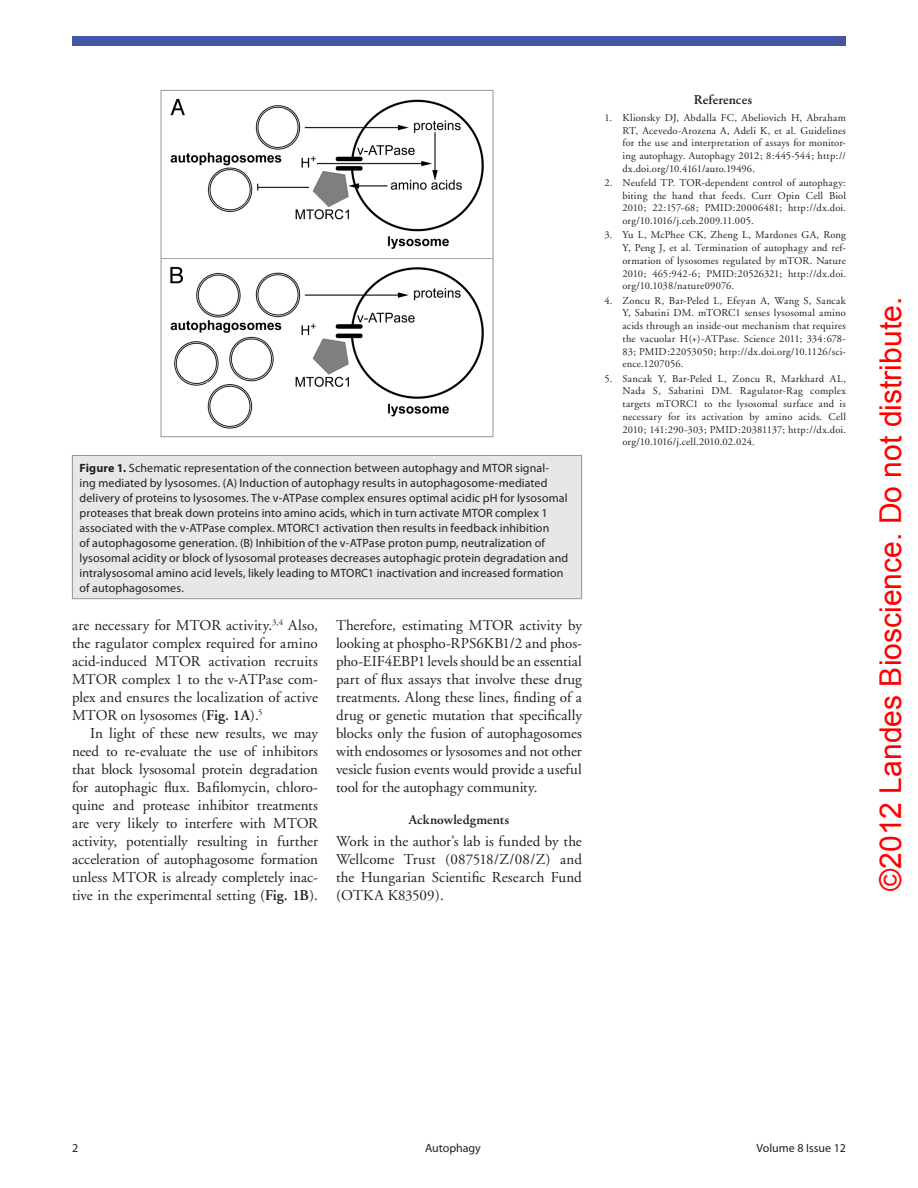
<style>
.page{position:relative;width:918px;height:1188px;background:#fff}
.page>*{position:absolute;margin:0;border:0;box-sizing:border-box;transform-origin:0 0}
.t1{font:30.15px "Arial";color:#f00}
.t2{font:15px/18px "Adobe Garamond";color:#231f20;text-align:justify}
.t3{font:600 13.5px "Adobe Garamond";letter-spacing:.01em;color:#231f20}
.t4{font:12px/15px "Myriad Pro";letter-spacing:.01em;color:#231f20}
.t5{font:10.5px/12.8px "Adobe Garamond";letter-spacing:.01em;color:#231f20;text-align:justify}
.s1{font-weight:700}
.s2{font-weight:600}
</style>
<div class="page">
<div style="left:72px;top:36px;width:774px;height:10px;background:#4455a4"></div>
<img style="left:163px;top:98px;width:328px;height:331px">
<div style="left:161px;top:90px;width:332px;height:347px;border:1px solid #939598"></div>
<div style="left:72px;top:455px;width:510px;height:144px;background:#e6e7e9"></div>
<div style="left:72px;top:455px;width:510px;height:144px;border:1px solid #939598"></div>
<p class="t4" style="left:80px;top:460px;width:412px"><span class="s1">Figure 1.</span> Schematic representation of the connection between autophagy and MTOR</p>
<p class="t4" style="left:79px;top:460px;width:490px;text-indent:436px">signal&shy;ing mediated by lysosomes. (A) Induction of autophagy results in autophagosome-mediated delivery of proteins to lysosomes. The v-ATPase complex ensures optimal acidic pH for lysosomal proteases that break down proteins into amino acids, which in turn activate MTOR</p>
<p class="t4" style="left:495px;top:505px;width:54px">complex 1</p>
<p class="t4" style="left:79px;top:520px;width:490px;text-indent:228px">C1 activation then results in feedback inhibition<br>of autophagosome generation. (B) Inhibition of the v-ATPase proton pump, neutralization of lysosomal acidity or block of lysosomal proteases decreases autophagic protein degradation and intralysosomal amino acid levels, likely leading to MTOR</p>
<p class="t4" style="left:79px;top:520px;width:207px">associated with the v-ATPase complex. MTOR</p>
<p class="t4" style="left:361px;top:565px;width:204px">C1 inactivation and increased formation</p>
<p class="t4" style="left:79px;top:580px;width:106px">of autophagosomes.</p>
<p class="t2" style="left:72px;top:617px;width:248px">are necessary for MTOR activity.<sup>3,4</sup> Also, the ragulator complex required for amino acid-induced MTOR activation recruits MTOR complex 1 to the v-ATPase com&shy;plex and ensures the localization of active MTOR on lysosomes (<span class="s2">Fig. 1A</span>).<sup>5</sup></p>
<p class="t2" style="left:72px;top:725px;width:248px;text-indent:18px">In light of these new results, we may need to re-evaluate the use of inhibitors that block lysosomal protein degradation for autophagic flux. Bafilomycin, chloro&shy;quine and protease inhibitor treatments are very likely to interfere with MTOR activity, potentially resulting in further acceleration of autophagosome formation unless MTOR is already completely inac&shy;tive in the experimental setting (<span class="s2">Fig. 1B</span>).</p>
<p class="t2" style="left:336px;top:617px;width:248px">Therefore, estimating MTOR activity by looking at phospho-RPS6KB1/2 and phos&shy;pho-EIF4EBP1 levels should be an essential part of flux assays that involve these drug treatments. Along these lines, finding of a drug or genetic mutation that specifically blocks only the fusion of autophagosomes with endosomes or lysosomes and not other vesicle fusion events would provide a useful tool for the autophagy community.</p>
<p class="t3" style="left:409px;top:812px;width:102px">Acknowledgments</p>
<p class="t2" style="left:336px;top:833px;width:247px">Work in the author’s lab is funded by the Wellcome Trust (087518/Z/08/Z) and the Hungarian Scientific Research Fund (OTKA K83509).</p>
<p class="t3" style="left:694px;top:92px;width:60px">References</p>
<p class="t5" style="left:622px;top:111px;width:225px;text-indent:-18px">1. Klionsky DJ, Abdalla FC, Abeliovich H, Abraham RT, Acevedo-Arozena A, Adeli K, et al. Guidelines for the use and interpretation of assays for monitor&shy;ing autophagy. Autophagy 2012; 8:445-544; http:// dx.doi.org/10.4161/auto.19496.</p>
<p class="t5" style="left:622px;top:177px;width:225px;text-indent:-18px">2. Neufeld TP. TOR-dependent control of autophagy: biting the hand that feeds. Curr Opin Cell Biol 2010; 22:157-68; PMID:20006481; http://dx.doi. org/10.1016/j.ceb.2009.11.005.</p>
<p class="t5" style="left:622px;top:229px;width:225px;text-indent:-18px">3. Yu L, McPhee CK, Zheng L, Mardones GA, Rong Y, Peng J, et al. Termination of autophagy and ref&shy;ormation of lysosomes regulated by mTOR. Nature 2010; 465:942-6; PMID:20526321; http://dx.doi. org/10.1038/nature09076.</p>
<p class="t5" style="left:622px;top:294px;width:225px;text-indent:-18px">4. Zoncu R, Bar-Peled L, Efeyan A, Wang S, Sancak Y, Sabatini DM. mTORC1 senses lysosomal amino acids through an inside-out mechanism that requires the vacuolar H(+)-ATPase. Science 2011; 334:678- 83; PMID:22053050; http://dx.doi.org/10.1126/sci&shy;ence.1207056.</p>
<p class="t5" style="left:622px;top:372px;width:225px;text-indent:-18px">5. Sancak Y, Bar-Peled L, Zoncu R, Markhard AL, Nada S, Sabatini DM. Ragulator-Rag complex targets mTORC1 to the lysosomal surface and is necessary for its activation by amino acids. Cell 2010; 141:290-303; PMID:20381137; http://dx.doi. org/10.1016/j.cell.2010.02.024.</p>
<h1 class="t1" style="left:871px;top:891px;width:595px;rotate:-90deg">©2012 Landes Bioscience. Do not distribute.</h1>
<p class="t4" style="left:72px;top:1141px;width:8px">2</p>
<p class="t4" style="left:425px;top:1141px;width:57px">Autophagy</p>
<p class="t4" style="left:757px;top:1141px;width:91px">Volume 8 Issue 12</p>
</div>
